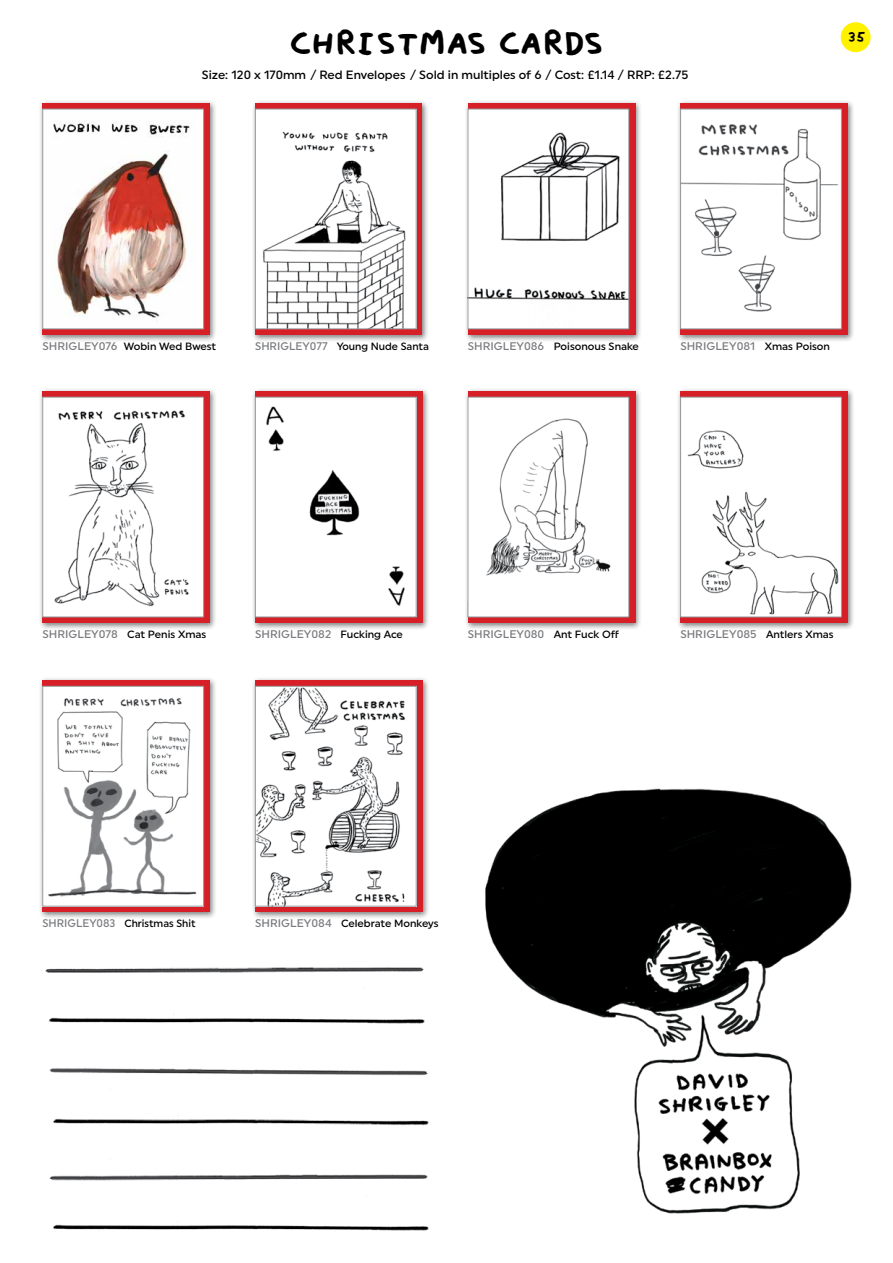
<style>
.page{position:relative;width:893px;height:1263px;background:#fff}
.page>*{position:absolute;margin:0;border:0;box-sizing:border-box;transform-origin:0 0}
.t1{font:45px "Shrigley";color:#000}
.t2{font:20.85px "Shrigley";color:#000}
.t3{font:500 12px "Uniform";color:#000}
.t4{font:500 11.1px "Uniform";color:#7b7c7f}
.t5{font:500 10.5px "Uniform";color:#000}
.t6{font:500 10.5px "Uniform";color:#000;scale:.96 1}
.s1{font-size:11.1px;color:#7b7c7f}
.s2{font-size:10.5px;color:#000}
</style>
<div class="page">
<div style="left:251px;top:99px;width:178px;height:243px;background:#000;opacity:.51"></div>
<svg style="left:255px;top:103px;width:167px;height:232px;background:#d02d34"></svg>
<img style="left:257px;top:111px;width:157px;height:216px">
<div style="left:255px;top:109px;width:161px;height:220px;border:1px solid #939598"></div>
<div style="left:38px;top:99px;width:179px;height:243px;background:#000;opacity:.51"></div>
<div style="left:43px;top:103px;width:167px;height:232px;background:#d61f26"></div>
<img style="left:45px;top:111px;width:157px;height:216px">
<div style="left:43px;top:109px;width:161px;height:220px;border:1px solid #939598"></div>
<div style="left:38px;top:387px;width:179px;height:243px;background:#000;opacity:.51"></div>
<div style="left:43px;top:391px;width:167px;height:232px;background:#d61f26"></div>
<img style="left:45px;top:399px;width:157px;height:216px">
<div style="left:43px;top:397px;width:161px;height:220px;border:1px solid #939598"></div>
<div style="left:38px;top:676px;width:179px;height:243px;background:#000;opacity:.51"></div>
<div style="left:43px;top:680px;width:167px;height:232px;background:#d61f26"></div>
<img style="left:45px;top:688px;width:157px;height:216px">
<div style="left:43px;top:686px;width:161px;height:220px;border:1px solid #939598"></div>
<div style="left:676px;top:99px;width:179px;height:243px;background:#000;opacity:.51"></div>
<div style="left:681px;top:103px;width:167px;height:232px;background:#d61f26"></div>
<img style="left:682px;top:111px;width:158px;height:216px">
<div style="left:680px;top:109px;width:162px;height:220px;border:1px solid #939598"></div>
<div style="left:464px;top:387px;width:178px;height:243px;background:#000;opacity:.51"></div>
<svg style="left:468px;top:391px;width:167px;height:232px;background:#d1262d"></svg>
<div style="left:468px;top:397px;width:161px;height:220px;background:#fff"></div>
<img style="left:486px;top:418px;width:125px;height:158px">
<div style="left:468px;top:397px;width:161px;height:220px;border:1px solid #939598"></div>
<div style="left:251px;top:387px;width:179px;height:243px;background:#000;opacity:.51"></div>
<svg style="left:255px;top:391px;width:167px;height:232px;background:#d02d34"></svg>
<img style="left:257px;top:399px;width:157px;height:216px">
<div style="left:255px;top:397px;width:161px;height:220px;border:1px solid #939598"></div>
<div style="left:251px;top:676px;width:179px;height:243px;background:#000;opacity:.51"></div>
<svg style="left:255px;top:680px;width:167px;height:232px;background:#d13137"></svg>
<img style="left:257px;top:688px;width:157px;height:216px">
<div style="left:255px;top:686px;width:161px;height:220px;border:1px solid #939598"></div>
<div style="left:676px;top:387px;width:179px;height:243px;background:#000;opacity:.51"></div>
<div style="left:681px;top:391px;width:167px;height:232px;background:#d61f26"></div>
<img style="left:682px;top:399px;width:158px;height:216px">
<div style="left:680px;top:397px;width:162px;height:220px;border:1px solid #939598"></div>
<div style="left:464px;top:99px;width:178px;height:243px;background:#000;opacity:.51"></div>
<svg style="left:468px;top:103px;width:167px;height:232px;background:#d1262d"></svg>
<img style="left:470px;top:111px;width:157px;height:216px">
<div style="left:468px;top:109px;width:161px;height:220px;border:1px solid #939598"></div>
<div style="left:841px;top:22px;width:30px;height:30px;background:#fff200;border-radius:50%"></div>
<img style="left:485px;top:788px;width:367px;height:426px">
<img style="left:49px;top:1068px;width:380px;height:163px">
<img style="left:45px;top:967px;width:380px;height:57px">
<h1 class="t1" style="left:289px;top:17px;width:316px">CHRISTMAS CARDS</h1>
<p class="t3" style="left:202px;top:68px;width:488px">Size: 120 x 170mm / Red Envelopes / Sold in multiples of 6 / Cost: £1.14 / RRP: £2.75</p>
<h2 class="t2" style="left:844px;top:26px;width:23px">35</h2>
<p class="t5" style="left:43px;top:340px;width:175px"><span class="s1">SHRIGLEY076</span> Wobin Wed Bwest</p>
<p class="t5" style="left:255px;top:340px;width:175px"><span class="s1">SHRIGLEY077</span> Young Nude Santa</p>
<p class="t5" style="left:468px;top:340px;width:173px"><span class="s1">SHRIGLEY086</span> Poisonous Snake</p>
<p class="t4" style="left:680px;top:339px;width:151px">SHRIGLEY081 <span class="s2">Xmas Poison</span></p>
<p class="t5" style="left:43px;top:628px;width:165px"><span class="s1">SHRIGLEY078</span> Cat Penis Xmas</p>
<p class="t4" style="left:255px;top:627px;width:149px">SHRIGLEY082 <span class="s2">Fucking Ace</span></p>
<p class="t4" style="left:468px;top:627px;width:153px">SHRIGLEY080 <span class="s2">Ant Fuck Off</span></p>
<p class="t4" style="left:680px;top:627px;width:155px">SHRIGLEY085 <span class="s2">Antlers Xmas</span></p>
<p class="t6" style="left:43px;top:917px;width:161px"><span class="s1">SHRIGLEY083</span> Christmas Shit</p>
<p class="t5" style="left:255px;top:917px;width:185px"><span class="s1">SHRIGLEY084</span> Celebrate Monkeys</p>
</div>
